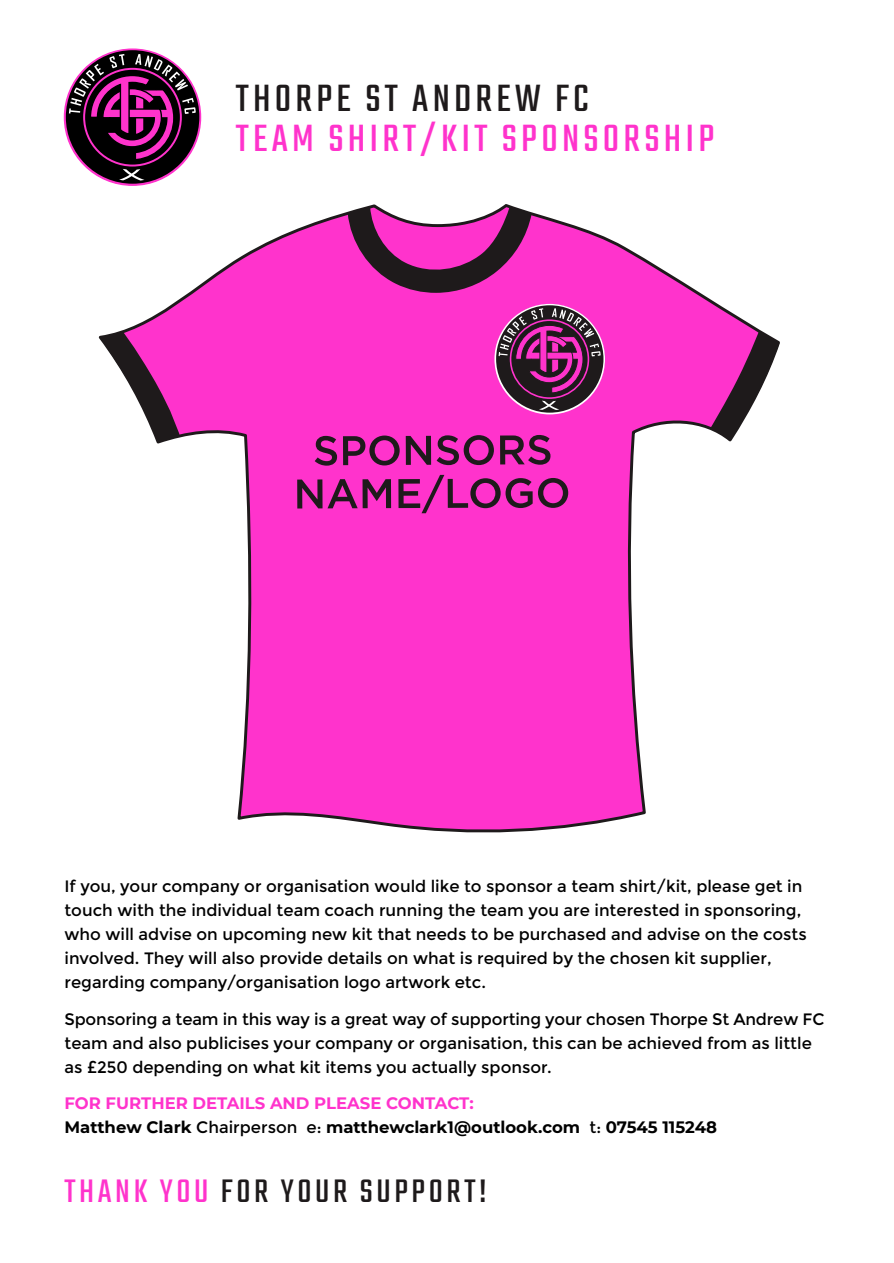
<style>
.page{position:relative;width:894px;height:1263px;background:#fff}
.page>*{position:absolute;margin:0;border:0;box-sizing:border-box;transform-origin:0 0}
.t1{font:42px "Teko";letter-spacing:.1em;color:#f3c}
.t2{font:42px "Teko";letter-spacing:.1em;color:#1e1a1b}
.t3{font:36px "Teko";letter-spacing:.1em;color:#1e1a1b}
.t4{font:16.5px/24px "Montserrat";color:#000}
.t5{font:700 16.5px/24px "Montserrat";color:#000}
.s1{color:#f3c}
.s2{font-weight:400}
</style>
<div class="page">
<svg style="left:98px;top:204px;width:682px;height:629px"></svg>
<svg style="left:348px;top:207px;width:184px;height:86px;background:#aa3d8e"></svg>
<svg style="left:315px;top:435px;width:236px;height:31px;background:#a52985"></svg>
<svg style="left:297px;top:475px;width:271px;height:38px;background:#ba2b96"></svg>
<svg style="left:494px;top:304px;width:111px;height:110px;background:#84346f"></svg>
<svg style="left:100px;top:332px;width:80px;height:110px"></svg>
<svg style="left:710px;top:331px;width:69px;height:109px"></svg>
<svg style="left:64px;top:48px;width:137px;height:138px"></svg>
<p class="t2" style="left:236px;top:75px;width:355px">THORPE ST ANDREW FC</p>
<p class="t1" style="left:236px;top:115px;width:480px">TEAM SHIRT/KIT SPONSORSHIP</p>
<p class="t4" style="left:64px;top:874px;width:744px">If you, your company or organisation would like to sponsor a team shirt/kit, please get in touch with the individual team coach running the team you are interested in sponsoring, who will advise on upcoming new kit that needs to be purchased and advise on the costs involved. They will also provide details on what is required by the chosen kit supplier, regarding company/organisation logo artwork etc.</p>
<p class="t4" style="left:64px;top:1007px;width:762px">Sponsoring a team in this way is a great way of supporting your chosen Thorpe St Andrew FC team and also publicises your company or organisation, this can be achieved from as little as £250 depending on what kit items you actually sponsor.</p>
<p class="t5" style="left:64px;top:1091px;width:654px"><span class="s1">FOR FURTHER DETAILS AND PLEASE CONTACT:<br></span>Matthew Clark <span class="s2">Chairperson e:</span> matthewclark1@outlook.com <span class="s2">t:</span> 07545 115248</p>
<p class="t3" style="left:64px;top:1171px;width:424px"><span class="s1">THANK YOU</span> FOR YOUR SUPPORT!</p>
</div>
